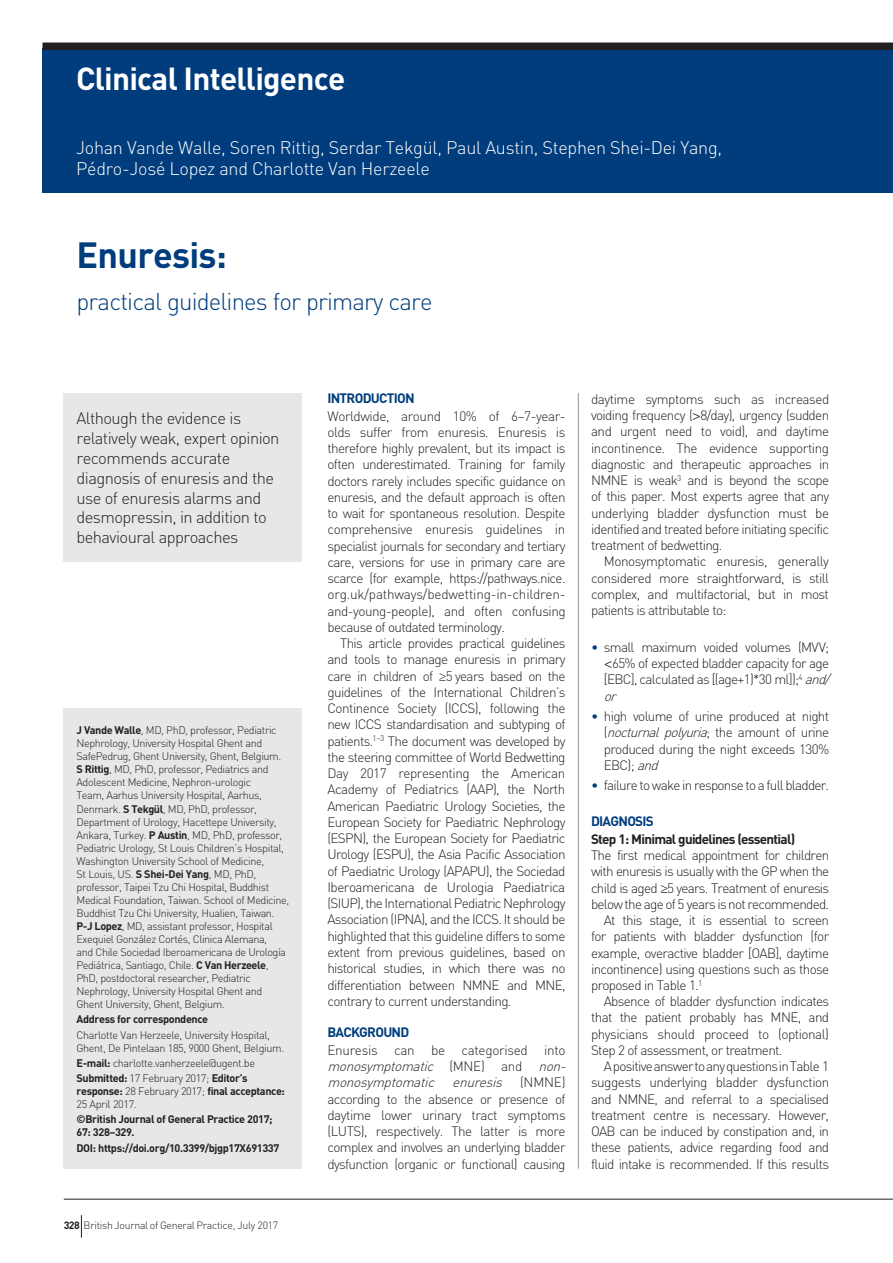
<style>
.page{position:relative;width:893px;height:1263px;background:#fff}
.page>*{position:absolute;margin:0;border:0;box-sizing:border-box;transform-origin:0 0}
.t1{font:700 36px "DIN";letter-spacing:-.02em;color:#013d7d}
.t2{font:700 31.5px "DIN";letter-spacing:-.025em;color:#fff}
.t3{font:300 24px "DIN";letter-spacing:-.035em;color:#013d7d}
.t4{font:300 18px/21px "DIN";letter-spacing:-.015em;color:#fff}
.t5{font:300 16.5px/19.8px "DIN";letter-spacing:-.035em;color:#231f20}
.t6{font:300 13.5px/16.2px "DIN";letter-spacing:-.05em;color:#231f20;text-align:justify}
.t7{font:700 13.5px "DIN";letter-spacing:-.055em;color:#231f20}
.t8{font:700 13.5px "DIN";letter-spacing:-.055em;color:#013d7d}
.t9{font:300 10.8px/13px "DIN";letter-spacing:-.04em;color:#231f20}
.t10{font:700 10.8px/13px "DIN";letter-spacing:-.035em;color:#231f20}
.t11{font:300 10.5px "DIN";letter-spacing:-.025em;color:#231f20}
.s1{font-weight:700}
.s2{font-family:"Helvetica"}
.s3{font-style:italic}
.s4{color:#013d7d}
.s5{font-family:"Helvetica";color:#000}
</style>
<div class="page">
<div style="left:43px;top:48px;width:850px;height:144px;background:#013d7d"></div>
<hr style="left:578px;top:393px;width:1px;height:776px;background:#939598">
<div style="left:64px;top:708px;width:238px;height:461px;background:#e6e7e9"></div>
<div style="left:43px;top:43px;width:850px;height:7px;background:#231f20"></div>
<svg style="left:81px;top:1215px;width:1px;height:22px"></svg>
<hr style="left:64px;top:1199px;width:829px;height:1px;background:#231f20">
<div style="left:64px;top:393px;width:238px;height:168px;background:#e6e7e9"></div>
<h2 class="t2" style="left:76px;top:58px;width:271px">Clinical Intelligence</h2>
<h3 class="t4" style="left:76px;top:137px;width:647px">Johan Vande Walle, Soren Rittig, Serdar Tekgül, Paul Austin, Stephen Shei-Dei Yang,<br>Pédro-José Lopez and Charlotte Van Herzeele</h3>
<h1 class="t1" style="left:77px;top:231px;width:152px">Enuresis:</h1>
<h3 class="t3" style="left:77px;top:287px;width:358px">practical guidelines for primary care</h3>
<p class="t5" style="left:77px;top:408px;width:204px">Although the evidence is relatively weak, expert opinion recommends accurate diagnosis of enuresis and the use of enuresis alarms and desmopressin, in addition to behavioural approaches</p>
<p class="t9" style="left:77px;top:724px;width:214px"><span class="s1">J Vande Walle</span>, MD, PhD, professor, Pediatric Nephrology, University Hospital Ghent and SafePedrug, Ghent University, Ghent, Belgium.<br><span class="s1">S Rittig</span>, MD, PhD, professor, Pediatrics and Adolescent Medicine, Nephron-urologic<br>Team, Aarhus University Hospital, Aarhus, Denmark. <span class="s1">S Tekgül</span>, MD, PhD, professor, Department of Urology, Hacettepe University, Ankara, Turkey. <span class="s1">P Austin</span>, MD, PhD, professor, Pediatric Urology, St Louis Children’s Hospital, Washington University School of Medicine,<br>St Louis, US. <span class="s1">S Shei-Dei Yang</span>, MD, PhD, professor, Taipei Tzu Chi Hospital, Buddhist Medical Foundation, Taiwan. School of Medicine, Buddhist Tzu Chi University, Hualien, Taiwan.<br><span class="s1">P-J Lopez</span>, MD, assistant professor, Hospital Exequiel González Cortés, Clinica Alemana,<br>and Chile Sociedad Iberoamericana de Urología Pediátrica, Santiago, Chile. <span class="s1">C Van Herzeele</span>, PhD, postdoctoral researcher, Pediatric Nephrology, University Hospital Ghent and Ghent University, Ghent, Belgium.</p>
<p class="t10" style="left:77px;top:1012px;width:133px">Address for correspondence</p>
<p class="t9" style="left:77px;top:1028px;width:209px">Charlotte Van Herzeele, University Hospital,<br>Ghent, De Pintelaan 185, 9000 Ghent, Belgium.</p>
<p class="t9" style="left:77px;top:1055px;width:180px;line-height:15.1px"><span class="s1">E-mail:</span> charlotte.vanherzeele@ugent.be<br><span class="s1">Submitted:</span> 17 February 2017; <span class="s1">Editor’s</span></p>
<p class="t9" style="left:77px;top:1084px;width:210px"><span class="s1">response:</span> 28 February 2017; <span class="s1">final acceptance:<br></span>25 April 2017.</p>
<p class="t10" style="left:77px;top:1112px;width:198px">©British Journal of General Practice 2017;<br>67: 328–329.</p>
<p class="t10" style="left:77px;top:1140px;width:204px">DOI: https://doi.org/10.3399/bjgp17X691337</p>
<p class="t11" style="left:64px;top:1219px;width:216px"><span class="s1">328</span> British Journal of General Practice, July 2017</p>
<p class="t8" style="left:327px;top:389px;width:89px">INTRODUCTION</p>
<p class="t6" style="left:327px;top:407px;width:240px">Worldwide, around 10% of 6–7-year&shy;olds suffer from enuresis. Enuresis is therefore highly prevalent, but its impact is often underestimated. Training for family doctors rarely includes specific guidance on enuresis, and the default approach is often to wait for spontaneous resolution. Despite comprehensive enuresis guidelines in specialist journals for secondary and tertiary care, versions for use in primary care are scarce (for example, https://pathways.nice. org.uk/pathways/bedwetting-in-children&shy;and-young-people), and often confusing because of outdated terminology.</p>
<p class="t6" style="left:327px;top:635px;width:240px;text-indent:13px">This article provides practical guidelines and tools to manage enuresis in primary care in children of <span class="s2">≥</span>5 years based on the guidelines of the International Children’s Continence Society (ICCS), following the new ICCS standardisation and subtyping of patients.<sup>1–3</sup> The document was developed by the steering committee of World Bedwetting Day 2017 representing the American Academy of Pediatrics (AAP), the North American Paediatric Urology Societies, the European Society for Paediatric Nephrology (ESPN), the European Society for Paediatric Urology (ESPU), the Asia Pacific Association of Paediatric Urology (APAPU), the Sociedad Iberoamericana de Urologia Paediatrica (SIUP), the International Pediatric Nephrology Association (IPNA), and the ICCS. It should be highlighted that this guideline differs to some extent from previous guidelines, based on historical studies, in which there was no differentiation between NMNE and MNE, contrary to current understanding.</p>
<p class="t8" style="left:327px;top:1023px;width:83px">BACKGROUND</p>
<p class="t6" style="left:327px;top:1042px;width:244px;text-align:left">Enuresis can be categorised into <span class="s3">monosymptomatic</span> ( M N E ) a n d <span class="s3">non&shy;monosymptomatic enuresis</span> ( N M N E ) according to the absence or presence of daytime lower urinary tract symptoms (LUTS), respectively. The latter is more complex and involves an underlying bladder dysfunction (organic or functional) causing</p>
<p class="t6" style="left:591px;top:391px;width:240px">daytime symptoms such as increased voiding frequency (<span class="s2">&gt;</span>8/day), urgency (sudden and urgent need to void), and daytime incontinence. The evidence supporting diagnostic and therapeutic approaches in NMNE is weak<sup>3</sup> and is beyond the scope of this paper. Most experts agree that any underlying bladder dysfunction must be identified and treated before initiating specific treatment of bedwetting.</p>
<p class="t6" style="left:591px;top:553px;width:239px;text-indent:13px">Monosymptomatic enuresis, generally considered more straightforward, is still complex, and multifactorial, but in most patients is attributable to:</p>
<p class="t6" style="left:604px;top:639px;width:231px;text-align:left;text-indent:-13px"><span class="s4">•</span> small maximum voided volumes (MVV; <span class="s2">&lt;</span>65% of expected bladder capacity for age [EBC], calculated as [(age+1)*30 ml]);<sup>4</sup> <span class="s3">and/ or</span></p>
<p class="t6" style="left:604px;top:708px;width:227px;text-indent:-13px"><span class="s4">•</span> high volume of urine produced at night ( <span class="s3">nocturnalpolyuria</span>; t h e a m o u n t o f u r i n e produced during the night exceeds 130% EBC); <span class="s3">and</span></p>
<p class="t6" style="left:591px;top:777px;width:240px"><span class="s4">•</span> failure to wake in response to a full bladder.</p>
<p class="t8" style="left:591px;top:812px;width:64px">DIAGNOSIS</p>
<p class="t7" style="left:591px;top:830px;width:206px">Step 1: Minimal guidelines (essential)</p>
<p class="t6" style="left:591px;top:847px;width:240px">The first medical appointment for children</p>
<p class="t6" style="left:591px;top:863px;width:240px">with enuresis is usually with the GP when the</p>
<p class="t6" style="left:591px;top:879px;width:240px">child is aged <span class="s5">≥</span>5 years. Treatment of enuresis</p>
<p class="t6" style="left:591px;top:896px;width:240px">below the age of 5 years is not recommended.</p>
<p class="t6" style="left:604px;top:912px;width:227px">At this stage, it is essential to screen</p>
<p class="t6" style="left:591px;top:928px;width:240px">for patients with bladder dysfunction (for</p>
<p class="t6" style="left:591px;top:944px;width:240px">example, overactive bladder [OAB], daytime</p>
<p class="t6" style="left:591px;top:961px;width:240px">incontinence) using questions such as those</p>
<p class="t6" style="left:591px;top:977px;width:113px">proposed in Table 1.<sup>1</sup></p>
<p class="t6" style="left:604px;top:993px;width:227px">Absence of bladder dysfunction indicates</p>
<p class="t6" style="left:591px;top:1009px;width:240px">that the patient probably has MNE, and</p>
<p class="t6" style="left:591px;top:1025px;width:239px">physicians should proceed to (optional)</p>
<p class="t6" style="left:591px;top:1042px;width:193px">Step 2 of assessment, or treatment.</p>
<p class="t6" style="left:604px;top:1058px;width:227px">A positive answer to any questions in Table 1</p>
<p class="t6" style="left:591px;top:1074px;width:240px">suggests underlying bladder dysfunction</p>
<p class="t6" style="left:591px;top:1090px;width:240px">and NMNE, and referral to a specialised</p>
<p class="t6" style="left:591px;top:1107px;width:240px">treatment centre is necessary. However,</p>
<p class="t6" style="left:591px;top:1123px;width:240px">OAB can be induced by constipation and, in</p>
<p class="t6" style="left:591px;top:1139px;width:240px">these patients, advice regarding food and</p>
<p class="t6" style="left:591px;top:1155px;width:240px">fluid intake is recommended. If this results</p>
</div>
